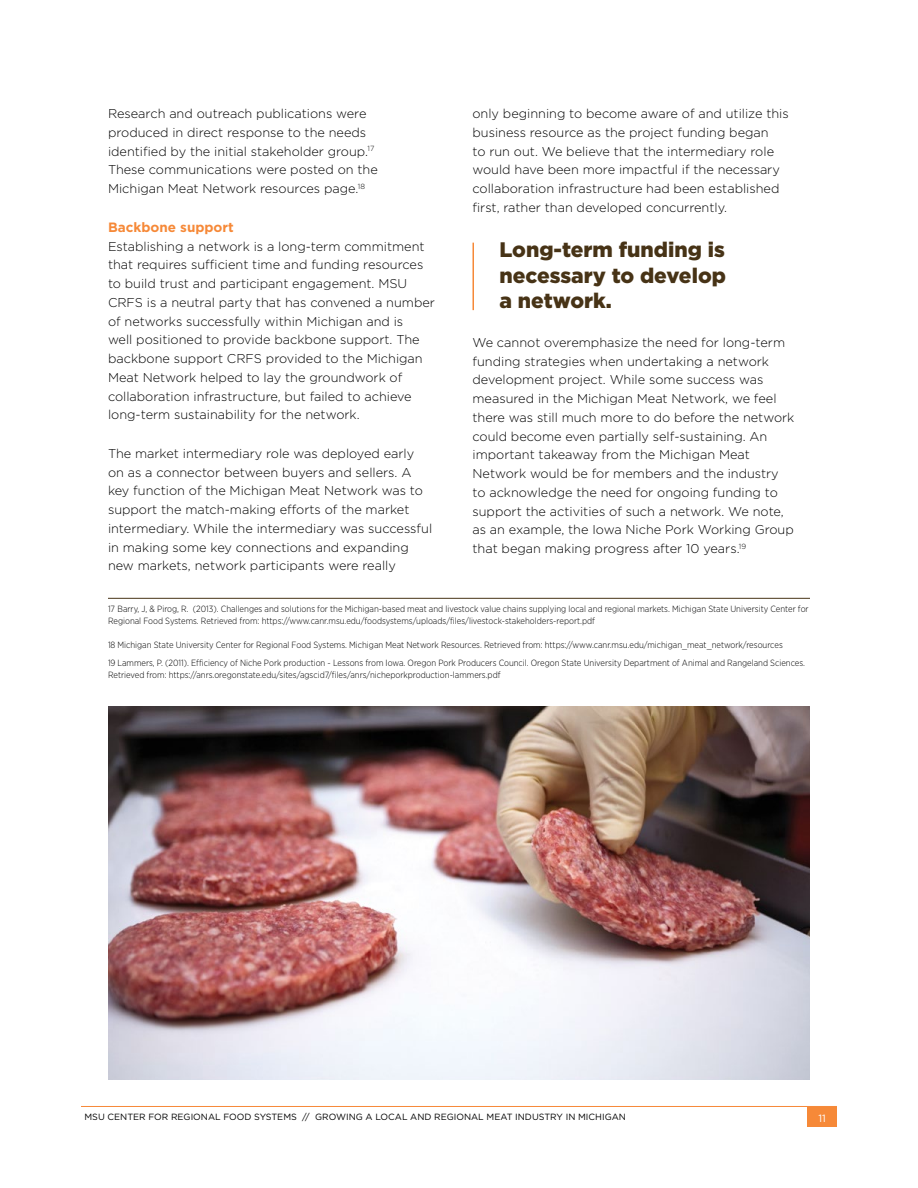
<style>
.page{position:relative;width:918px;height:1188px;background:#fff}
.page>*{position:absolute;margin:0;border:0;box-sizing:border-box;transform-origin:0 0}
.t1{font:900 21px/25.5px "Gotham";color:#473316;text-align:justify}
.t2{font:700 13.5px "Gotham";color:#f68938}
.t3{font:300 12.75px/18.8px "Gotham";color:#000}
.t4{font:10.5px "Gotham";color:#fff}
.t5{font:300 9px/12px "Gotham Narrow";color:#000}
.t6{font:9px "Gotham";color:#000}
</style>
<div class="page">
<hr style="left:108px;top:598px;width:702px;height:1px;background:#473316">
<hr style="left:472px;top:243px;width:2px;height:67px;background:#f68938">
<img style="left:109px;top:706px;width:701px;height:374px">
<hr style="left:81px;top:1106px;width:756px;height:1px;background:#f68938">
<div style="left:807px;top:1107px;width:30px;height:20px;background:#f68938"></div>
<p class="t3" style="left:108px;top:104px;width:271px">Research and outreach publications were produced in direct response to the needs identified by the initial stakeholder group.<sup>17<br></sup>These communications were posted on the Michigan Meat Network resources page.<sup>18</sup></p>
<h3 class="t2" style="left:108px;top:218px;width:127px">Backbone support</h3>
<p class="t3" style="left:108px;top:236px;width:329px">Establishing a network is a long-term commitment that requires sufficient time and funding resources to build trust and participant engagement. MSU CRFS is a neutral party that has convened a number of networks successfully within Michigan and is<br>well positioned to provide backbone support. The backbone support CRFS provided to the Michigan Meat Network helped to lay the groundwork of collaboration infrastructure, but failed to achieve long-term sustainability for the network.</p>
<p class="t3" style="left:108px;top:444px;width:326px">The market intermediary role was deployed early on as a connector between buyers and sellers. A key function of the Michigan Meat Network was to support the match-making efforts of the market intermediary. While the intermediary was successful in making some key connections and expanding new markets, network participants were really</p>
<p class="t3" style="left:472px;top:104px;width:318px">only beginning to become aware of and utilize this business resource as the project funding began<br>to run out. We believe that the intermediary role would have been more impactful if the necessary collaboration infrastructure had been established first, rather than developed concurrently.</p>
<p class="t1" style="left:500px;top:237px;width:228px">Long-term funding is necessary to develop a network.</p>
<p class="t3" style="left:472px;top:333px;width:323px">We cannot overemphasize the need for long-term funding strategies when undertaking a network development project. While some success was measured in the Michigan Meat Network, we feel there was still much more to do before the network could become even partially self-sustaining. An important takeaway from the Michigan Meat Network would be for members and the industry to acknowledge the need for ongoing funding to support the activities of such a network. We note, as an example, the Iowa Niche Pork Working Group that began making progress after 10 years.<sup>19</sup></p>
<p class="t5" style="left:108px;top:603px;width:702px">17 Barry, J, &amp; Pirog, R. (2013). Challenges and solutions for the Michigan-based meat and livestock value chains supplying local and regional markets. Michigan State University Center for<br>Regional Food Systems. Retrieved from: https://www.canr.msu.edu/foodsystems/uploads/files/livestock-stakeholders-report.pdf</p>
<p class="t5" style="left:108px;top:636px;width:699px;line-height:18px">18 Michigan State University Center for Regional Food Systems. Michigan Meat Network Resources. Retrieved from: https://www.canr.msu.edu/michigan_meat_network/resources<br>19 Lammers, P. (2011). Efficiency of Niche Pork production - Lessons from Iowa. Oregon Pork Producers Council. Oregon State University Department of Animal and Rangeland Sciences.</p>
<p class="t5" style="left:108px;top:669px;width:394px">Retrieved from: https://anrs.oregonstate.edu/sites/agscid7/files/anrs/nicheporkproduction-lammers.pdf</p>
<p class="t6" style="left:85px;top:1111px;width:543px">MSU CENTER FOR REGIONAL FOOD SYSTEMS // GROWING A LOCAL AND REGIONAL MEAT INDUSTRY IN MICHIGAN</p>
<p class="t4" style="left:818px;top:1111px;width:9px">11</p>
</div>
